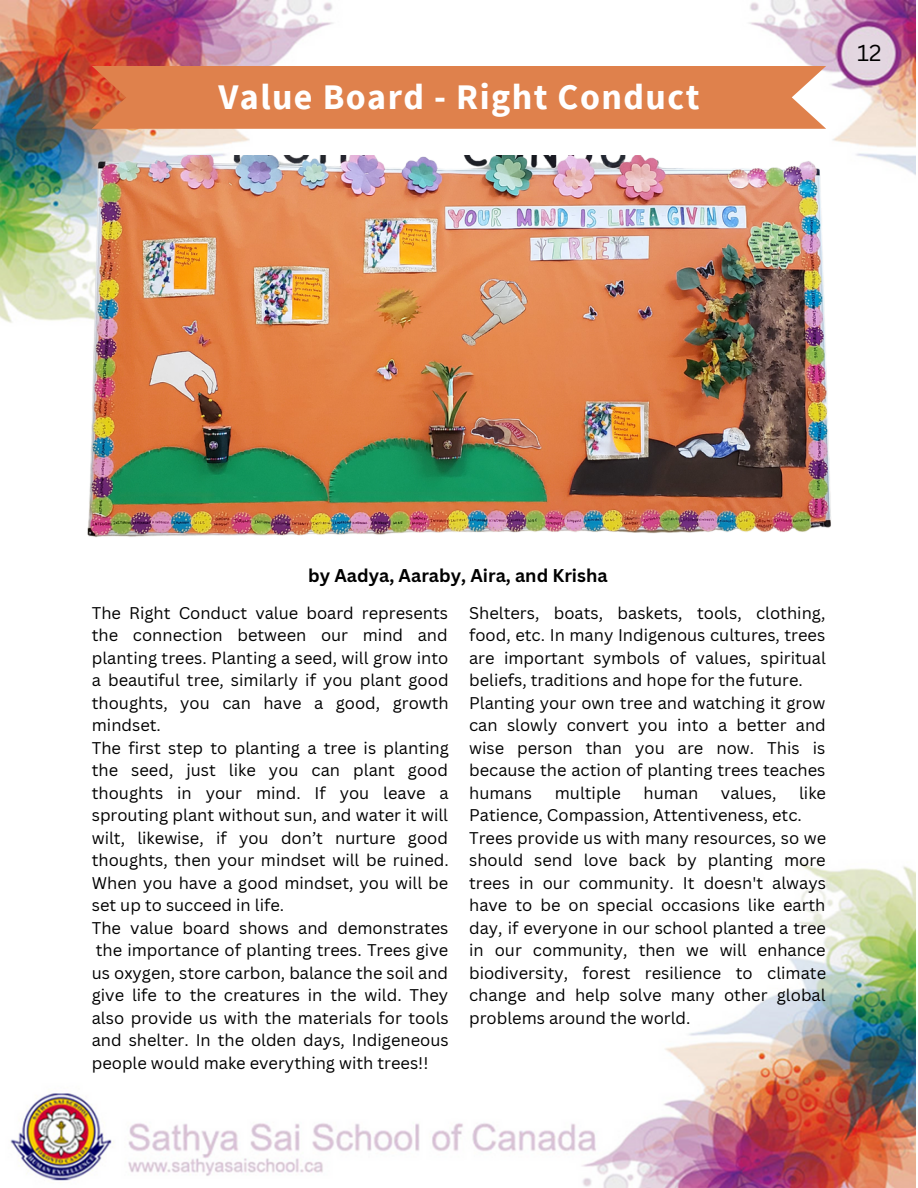
<style>
.page{position:relative;width:918px;height:1188px;background:#fff}
.page>*{position:absolute;margin:0;border:0;box-sizing:border-box;transform-origin:0 0}
.t1{font:700 36px "Source Sans Pro";letter-spacing:.04em;color:#fff}
.t2{font:22.5px "Canva Sans";color:#000}
.t3{font:700 18px "Canva Sans";color:#000}
.t4{font:16.5px/22.5px "Canva Sans";color:#000}
</style>
<div class="page">
<img style="left:0;top:0;width:916px;height:1188px">
<div style="left:92px;top:66px;width:734px;height:63px;background:#df814c"></div>
<img style="left:82px;top:156px;width:758px;height:403px">
<h1 class="t1" style="left:218px;top:73px;width:483px">Value Board - Right Conduct</h1>
<h2 class="t2" style="left:857px;top:37px;width:26px">12</h2>
<p class="t3" style="left:308px;top:563px;width:301px">by Aadya, Aaraby, Aira, and Krisha</p>
<p class="t4" style="left:92px;top:601px;width:359px">The Right Conduct value board represents the connection between our mind and planting trees. Planting a seed, will grow into a beautiful tree, similarly if you plant good thoughts, you can have a good, growth mindset.<br>The first step to planting a tree is planting the seed, just like you can plant good thoughts in your mind. If you leave a sprouting plant without sun, and water it will wilt, likewise, if you don’t nurture good thoughts, then your mindset will be ruined.<br>When you have a good mindset, you will be set up to succeed in life.<br>The value board shows and demonstrates the importance of planting trees. Trees give us oxygen, store carbon, balance the soil and give life to the creatures in the wild. They also provide us with the materials for tools and shelter. In the olden days, Indigeneous people would make everything with trees!!</p>
<p class="t4" style="left:469px;top:601px;width:358px">Shelters, boats, baskets, tools, clothing, food, etc. In many Indigenous cultures, trees are important symbols of values, spiritual beliefs, traditions and hope for the future.<br>Planting your own tree and watching it grow can slowly convert you into a better and wise person than you are now. This is because the action of planting trees teaches humans</p>
<p class="t4" style="left:469px;top:781px;width:359px;text-indent:330px">like Patience, Compassion, Attentiveness, etc.<br>Trees provide us with many resources, so we should send love back by planting more trees in our community. It doesn't always have to be on special occasions like earth day, if everyone in our school planted a tree in our community, then we will enhance biodiversity, forest resilience to climate change and help solve many other global problems around the world.</p>
<p class="t4" style="left:555px;top:781px;width:68px">multiple</p>
<p class="t4" style="left:644px;top:781px;width:56px">human</p>
<p class="t4" style="left:721px;top:781px;width:57px">values,</p>
</div>
